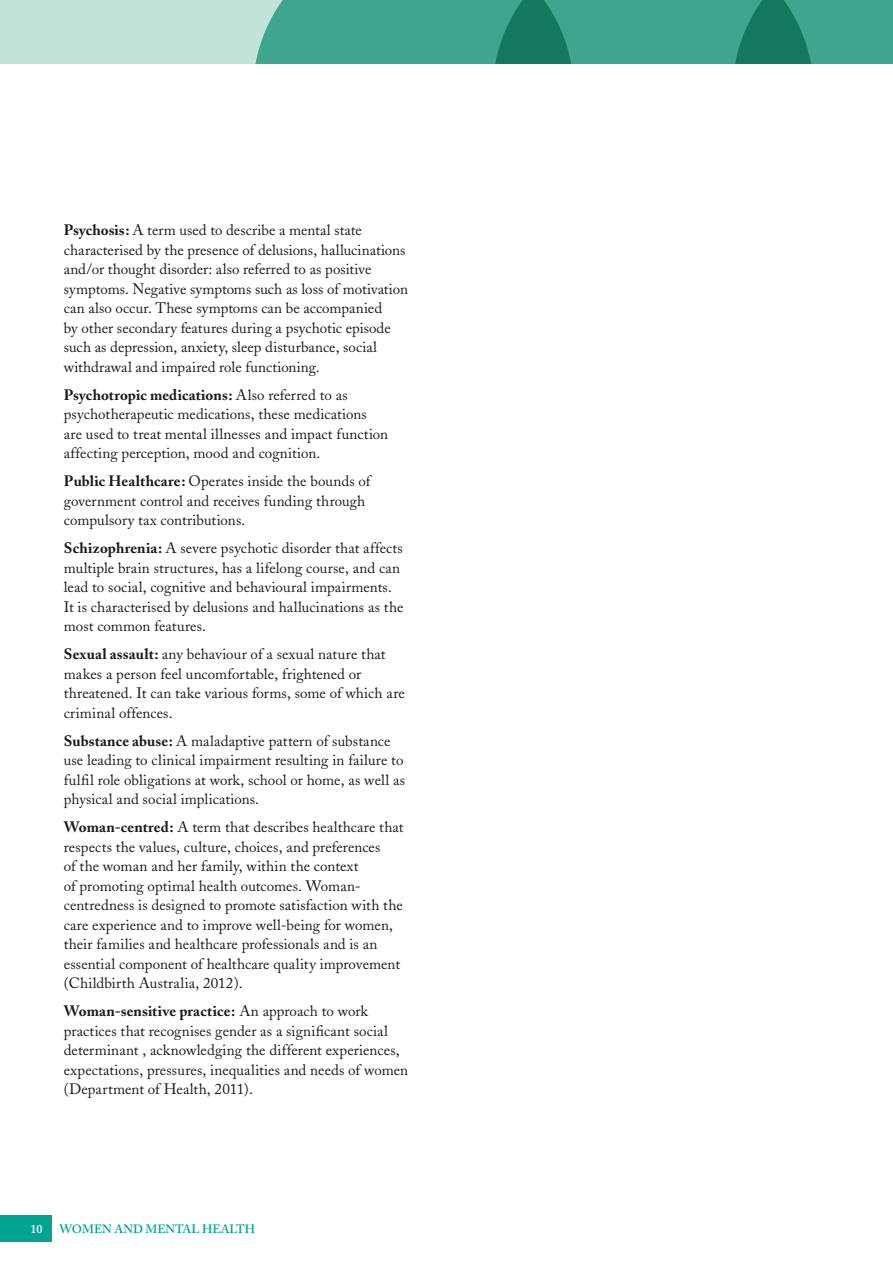
<style>
.page{position:relative;width:893px;height:1263px;background:#fff}
.page>*{position:absolute;margin:0;border:0;box-sizing:border-box;transform-origin:0 0}
.BODY{font:15px/19.5px "Adobe Caslon";letter-spacing:.005em;color:#1a1a1a}
.t1{font:600 12px "Adobe Caslon";color:#00a490}
.t2{font:600 12px "Adobe Caslon";color:#fff}
.s1{font-weight:700}
</style>
<div class="page">
<div style="left:0;top:0;width:893px;height:64px;background:#c1e3d9"></div>
<svg style="left:255px;top:0;width:638px;height:64px;background:#399e88"></svg>
<div style="left:0;top:1215px;width:51px;height:27px;background:#00a490"></div>
<p class="BODY" style="left:64px;top:221px;width:346px"><span class="s1">Psychosis:</span> A term used to describe a mental state characterised by the presence of delusions, hallucinations and/or thought disorder: also referred to as positive symptoms. Negative symptoms such as loss of motivation can also occur. These symptoms can be accompanied<br>by other secondary features during a psychotic episode such as depression, anxiety, sleep disturbance, social withdrawal and impaired role functioning.</p>
<p class="BODY" style="left:64px;top:385px;width:326px"><span class="s1">Psychotropic medications:</span> Also referred to as psychotherapeutic medications, these medications are used to treat mental illnesses and impact function affecting perception, mood and cognition.</p>
<p class="BODY" style="left:64px;top:472px;width:308px"><span class="s1">Public Healthcare:</span> Operates inside the bounds of government control and receives funding through compulsory tax contributions.</p>
<p class="BODY" style="left:64px;top:539px;width:341px"><span class="s1">Schizophrenia:</span> A severe psychotic disorder that affects multiple brain structures, has a lifelong course, and can lead to social, cognitive and behavioural impairments.<br>It is characterised by delusions and hallucinations as the most common features.</p>
<p class="BODY" style="left:64px;top:645px;width:343px"><span class="s1">Sexual assault:</span> any behaviour of a sexual nature that makes a person feel uncomfortable, frightened or threatened. It can take various forms, some of which are criminal offences.</p>
<p class="BODY" style="left:64px;top:731px;width:343px"><span class="s1">Substance abuse:</span> A maladaptive pattern of substance use leading to clinical impairment resulting in failure to fulfil role obligations at work, school or home, as well as physical and social implications.</p>
<p class="BODY" style="left:64px;top:818px;width:341px"><span class="s1">Woman-centred:</span> A term that describes healthcare that respects the values, culture, choices, and preferences<br>of the woman and her family, within the context<br>of promoting optimal health outcomes. Woman&shy;centredness is designed to promote satisfaction with the care experience and to improve well-being for women, their families and healthcare professionals and is an essential component of healthcare quality improvement (Childbirth Australia, 2012).</p>
<p class="BODY" style="left:64px;top:1002px;width:346px"><span class="s1">Woman-sensitive practice:</span> An approach to work practices that recognises gender as a significant social determinant , acknowledging the different experiences, expectations, pressures, inequalities and needs of women (Department of Health, 2011).</p>
<p class="t2" style="left:31px;top:1222px;width:13px">10</p>
<p class="t1" style="left:60px;top:1222px;width:197px">WOMEN AND MENTAL HEALTH</p>
</div>
